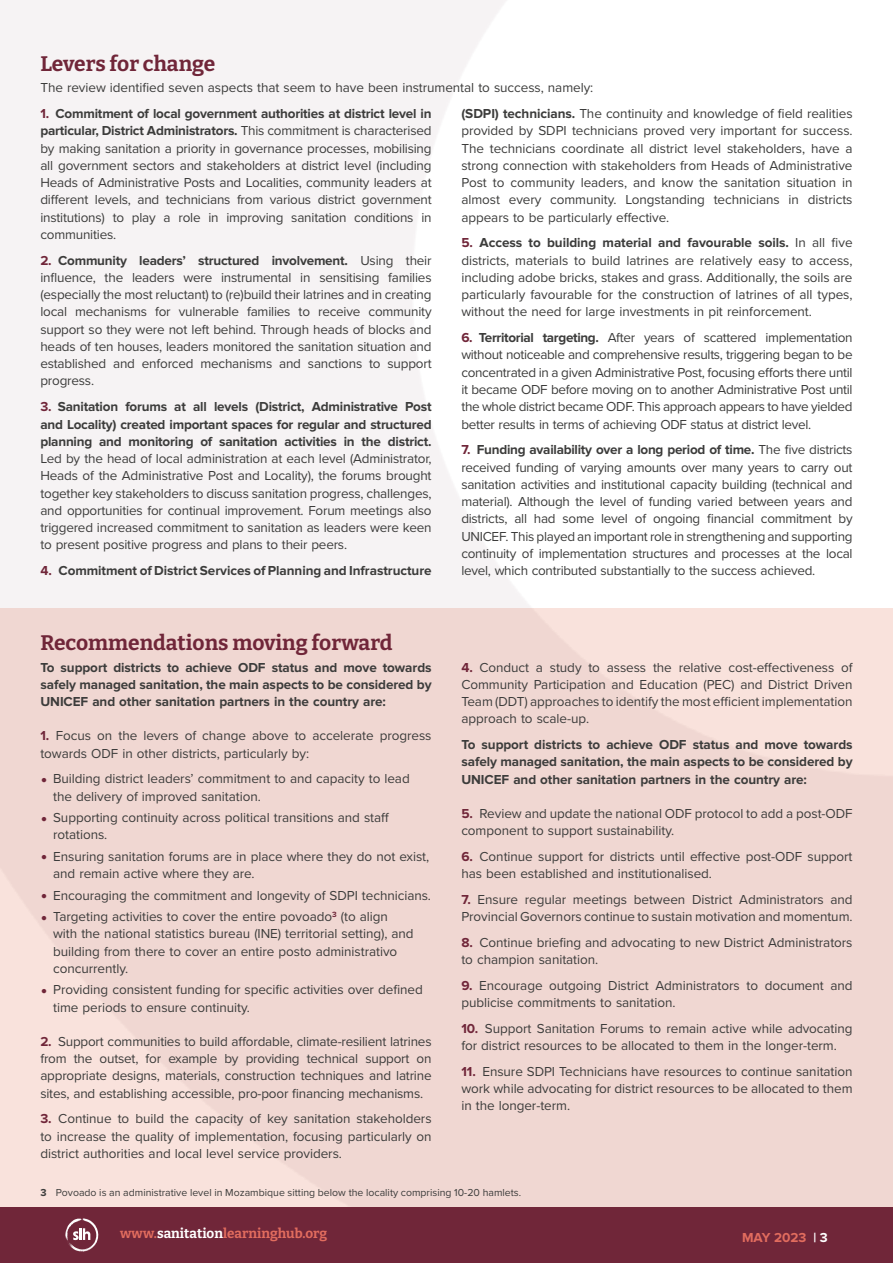
<style>
.page{position:relative;width:893px;height:1263px;background:#fff}
.page>*{position:absolute;margin:0;border:0;box-sizing:border-box;transform-origin:0 0}
.Body_Header_PLUS{font:100 21px "Bitter";color:#702639}
.Body{font:13.5px/17.2px "Proxima Nova";letter-spacing:-.005em;color:#3c3c3b}
.Body_2_col{font:700 13.5px/17.2px "Proxima Nova";letter-spacing:-.005em;color:#3c3c3b;text-align:justify}
.t1{font:100 13.5px "Bitter";color:#e16c5e}
.t2{font:700 13.5px "Proxima Nova";color:#e16c5e}
.footnote{font:10.5px "Proxima Nova";color:#3c3c3b}
.s1{font-weight:700;color:#702639}
.s2{font-weight:700}
.s3{color:#702639}
.s4{font-size:20.25px;color:#702639}
.s5{color:#fff}
</style>
<div class="page">
<div style="left:0;top:608px;width:893px;height:600px;background:#f0d7d2"></div>
<div style="left:0;top:1208px;width:893px;height:55px;background:#702639"></div>
<svg style="left:65px;top:1218px;width:33px;height:33px"></svg>
<p class="Body_Header_PLUS" style="left:40px;top:50px;width:177px">Levers for change</p>
<p class="Body" style="left:40px;top:79px;width:554px">The review identified seven aspects that seem to have been instrumental to success, namely:</p>
<p class="Body" style="left:40px;top:104px;width:393px;text-align:justify"><span class="s1">1.</span> <span class="s2">Commitment of local government authorities at district level in particular, District Administrators.</span> This commitment is characterised by making sanitation a priority in governance processes, mobilising all government sectors and stakeholders at district level (including Heads of Administrative Posts and Localities, community leaders at different levels, and technicians from various district government institutions) to play a role in improving sanitation conditions in communities.</p>
<p class="Body" style="left:40px;top:251px;width:393px;text-align:justify"><span class="s1">2.</span> <span class="s2">Community leaders’ structured involvement.</span> Using their influence, the leaders were instrumental in sensitising families (especially the most reluctant) to (re)build their latrines and in creating local mechanisms for vulnerable families to receive community support so they were not left behind. Through heads of blocks and heads of ten houses, leaders monitored the sanitation situation and established and enforced mechanisms and sanctions to support progress.</p>
<p class="Body" style="left:40px;top:397px;width:393px;text-align:justify"><span class="s1">3.</span> <span class="s2">Sanitation forums at all levels (District, Administrative Post and Locality) created important spaces for regular and structured planning and monitoring of sanitation activities in the district.<br></span>Led by the head of local administration at each level (Administrator, Heads of the Administrative Post and Locality), the forums brought together key stakeholders to discuss sanitation progress, challenges, and opportunities for continual improvement. Forum meetings also triggered increased commitment to sanitation as leaders were keen to present positive progress and plans to their peers.</p>
<p class="Body_2_col" style="left:40px;top:562px;width:393px"><span class="s3">4.</span> Commitment of District Services of Planning and Infrastructure</p>
<p class="Body" style="left:461px;top:104px;width:393px;text-align:justify"><span class="s2">(SDPI) technicians.</span> The continuity and knowledge of field realities provided by SDPI technicians proved very important for success.<br>The technicians coordinate all district level stakeholders, have a strong connection with stakeholders from Heads of Administrative Post to community leaders, and know the sanitation situation in almost every community. Longstanding technicians in districts appears to be particularly effective.</p>
<p class="Body" style="left:461px;top:234px;width:393px;text-align:justify"><span class="s1">5.</span> <span class="s2">Access to building material and favourable soils.</span> In all five districts, materials to build latrines are relatively easy to access, including adobe bricks, stakes and grass. Additionally, the soils are particularly favourable for the construction of latrines of all types, without the need for large investments in pit reinforcement.</p>
<p class="Body" style="left:461px;top:328px;width:393px;text-align:justify"><span class="s1">6.</span> <span class="s2">Territorial targeting.</span> After years of scattered implementation without noticeable and comprehensive results, triggering began to be concentrated in a given Administrative Post, focusing efforts there until it became ODF before moving on to another Administrative Post until the whole district became ODF. This approach appears to have yielded better results in terms of achieving ODF status at district level.</p>
<p class="Body" style="left:461px;top:440px;width:393px;text-align:justify"><span class="s1">7.</span> <span class="s2">Funding availability over a long period of time.</span> The five districts received funding of varying amounts over many years to carry out sanitation activities and institutional capacity building (technical and material). Although the level of funding varied between years and districts, all had some level of ongoing financial commitment by UNICEF. This played an important role in strengthening and supporting continuity of implementation structures and processes at the local level, which contributed substantially to the success achieved.</p>
<p class="Body_Header_PLUS" style="left:40px;top:629px;width:354px">Recommendations moving forward</p>
<p class="Body_2_col" style="left:40px;top:659px;width:393px">To support districts to achieve ODF status and move towards safely managed sanitation, the main aspects to be considered by UNICEF and other sanitation partners in the country are:</p>
<p class="Body" style="left:40px;top:727px;width:393px"><span class="s1">1.</span> Focus on the levers of change above to accelerate progress towards ODF in other districts, particularly by:</p>
<p class="Body" style="left:53px;top:770px;width:358px;text-indent:-13px"><span class="s4">•</span> Building district leaders’ commitment to and capacity to lead the delivery of improved sanitation.</p>
<p class="Body" style="left:53px;top:808px;width:338px;text-indent:-13px"><span class="s4">•</span> Supporting continuity across political transitions and staff rotations.</p>
<p class="Body" style="left:53px;top:847px;width:378px;text-indent:-13px"><span class="s4">•</span> Ensuring sanitation forums are in place where they do not exist, and remain active where they are.</p>
<p class="Body" style="left:40px;top:886px;width:392px"><span class="s4">•</span> Encouraging the commitment and longevity of SDPI technicians.</p>
<p class="Body" style="left:53px;top:907px;width:362px;text-indent:-13px"><span class="s4">•</span> Targeting activities to cover the entire povoado<sup>3</sup> (to align with the national statistics bureau (INE) territorial setting), and building from there to cover an entire posto administrativo concurrently.</p>
<p class="Body" style="left:53px;top:981px;width:371px;text-indent:-13px"><span class="s4">•</span> Providing consistent funding for specific activities over defined time periods to ensure continuity.</p>
<p class="Body" style="left:40px;top:1032px;width:393px;text-align:justify"><span class="s1">2.</span> Support communities to build affordable, climate-resilient latrines from the outset, for example by providing technical support on appropriate designs, materials, construction techniques and latrine sites, and establishing accessible, pro-poor financing mechanisms.</p>
<p class="Body" style="left:40px;top:1110px;width:393px;text-align:justify"><span class="s1">3.</span> Continue to build the capacity of key sanitation stakeholders to increase the quality of implementation, focusing particularly on district authorities and local level service providers.</p>
<p class="Body" style="left:461px;top:658px;width:393px;text-align:justify"><span class="s1">4.</span> Conduct a study to assess the relative cost-effectiveness of Community Participation and Education (PEC) and District Driven Team (DDT) approaches to identify the most efficient implementation approach to scale-up.</p>
<p class="Body_2_col" style="left:461px;top:736px;width:393px">To support districts to achieve ODF status and move towards safely managed sanitation, the main aspects to be considered by UNICEF and other sanitation partners in the country are:</p>
<p class="Body" style="left:461px;top:804px;width:393px"><span class="s1">5.</span> Review and update the national ODF protocol to add a post-ODF component to support sustainability.</p>
<p class="Body" style="left:461px;top:847px;width:393px"><span class="s1">6.</span> Continue support for districts until effective post-ODF support has been established and institutionalised.</p>
<p class="Body" style="left:461px;top:890px;width:393px"><span class="s1">7.</span> Ensure regular meetings between District Administrators and<br>Provincial Governors continue to sustain motivation and momentum.</p>
<p class="Body" style="left:461px;top:933px;width:393px"><span class="s1">8.</span> Continue briefing and advocating to new District Administrators to champion sanitation.</p>
<p class="Body" style="left:461px;top:976px;width:393px"><span class="s1">9.</span> Encourage outgoing District Administrators to document and publicise commitments to sanitation.</p>
<p class="Body" style="left:461px;top:1019px;width:393px"><span class="s1">10.</span> Support Sanitation Forums to remain active while advocating for district resources to be allocated to them in the longer-term.</p>
<p class="Body" style="left:461px;top:1062px;width:393px;text-align:justify"><span class="s1">11.</span> Ensure SDPI Technicians have resources to continue sanitation work while advocating for district resources to be allocated to them in the longer-term.</p>
<p class="footnote" style="left:40px;top:1184px;width:482px"><span class="s2">3</span> Povoado is an administrative level in Mozambique sitting below the locality comprising 10-20 hamlets.</p>
<p class="t1" style="left:120px;top:1225px;width:209px">www.<span class="s5">sanitation</span>learninghub.org</p>
<p class="t2" style="left:742px;top:1229px;width:87px">MAY 2023 <span class="s5">| 3</span></p>
</div>
